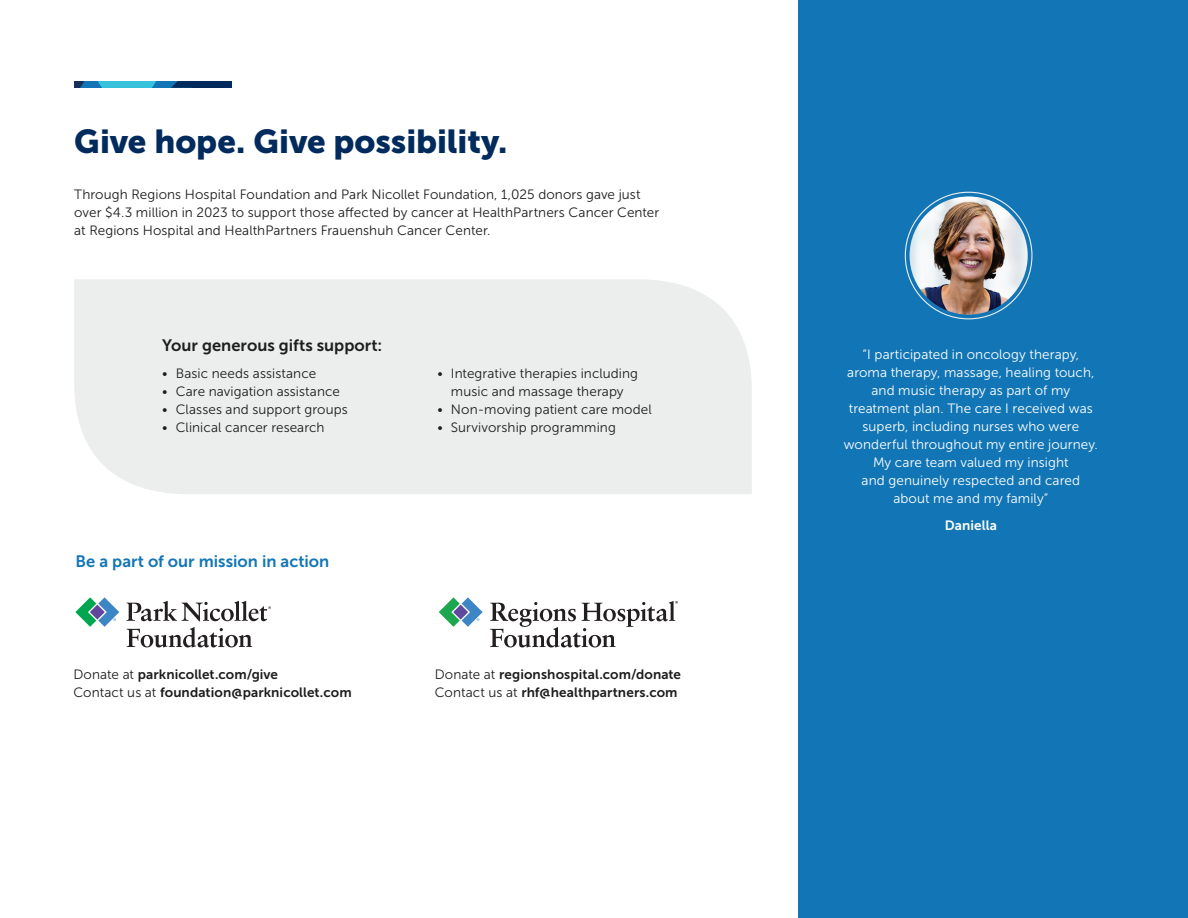
<style>
.page{position:relative;width:1188px;height:918px;background:#fff}
.page>*{position:absolute;margin:0;border:0;box-sizing:border-box;transform-origin:0 0}
.t1{font:33px "Museo Sans 900";color:#002b5c}
.t2{font:16.5px "Museo Sans 700";color:#1276b6}
.t3{font:16.5px "Museo Sans 700";color:#1e1d1e}
.t4{font:13.5px/18px "Museo Sans 300";letter-spacing:.005em;color:#1e1d1e}
.t5{font:13.5px/18px "Museo Sans 300";letter-spacing:.005em;color:#fff;text-align:center}
.t6{font:13.5px "Museo Sans 700";letter-spacing:.01em;color:#1e1d1e}
.t7{font:13.5px "Museo Sans 700";letter-spacing:.01em;color:#fff}
.s1{font-family:"Museo Sans 300"}
</style>
<div class="page">
<div style="left:74px;top:81px;width:158px;height:7px;background:#002b5c"></div>
<div style="left:74px;top:81px;width:117px;height:7px;background:#1276b6"></div>
<svg style="left:98px;top:81px;width:58px;height:7px"></svg>
<svg style="left:74px;top:81px;width:10px;height:7px"></svg>
<svg style="left:171px;top:81px;width:21px;height:7px"></svg>
<div style="left:74px;top:279px;width:678px;height:215px;background:#eceeee"></div>
<svg style="left:127px;top:627px;width:125px;height:20px"></svg>
<svg style="left:127px;top:601px;width:144px;height:20px"></svg>
<svg style="left:76px;top:597px;width:43px;height:30px"></svg>
<svg style="left:490px;top:601px;width:188px;height:46px"></svg>
<svg style="left:439px;top:597px;width:44px;height:30px"></svg>
<div style="left:799px;top:0;width:389px;height:918px;background:#1276b6"></div>
<svg style="left:905px;top:192px;width:128px;height:127px"></svg>
<img style="left:910px;top:196px;width:118px;height:119px;border-radius:59px">
<h2 class="t1" style="left:74px;top:123px;width:435px">Give hope. Give possibility.</h2>
<p class="t4" style="left:74px;top:186px;width:587px">Through Regions Hospital Foundation and Park Nicollet Foundation, 1,025 donors gave just over $4.3 million in 2023 to support those affected by cancer at HealthPartners Cancer Center at Regions Hospital and HealthPartners Frauenshuh Cancer Center.</p>
<p class="t3" style="left:162px;top:336px;width:222px">Your generous gifts support:</p>
<p class="t4" style="left:162px;top:365px;width:155px">• Basic needs assistance</p>
<p class="t4" style="left:162px;top:383px;width:179px">• Care navigation assistance</p>
<p class="t4" style="left:162px;top:401px;width:187px">• Classes and support groups</p>
<p class="t4" style="left:162px;top:419px;width:164px">• Clinical cancer research</p>
<p class="t2" style="left:76px;top:552px;width:255px">Be a part of our mission in action</p>
<p class="t6" style="left:73px;top:666px;width:206px"><span class="s1">Donate at</span> parknicollet.com/give</p>
<p class="t6" style="left:73px;top:684px;width:280px"><span class="s1">Contact us at</span> foundation@parknicollet.com</p>
<p class="t4" style="left:437px;top:365px;width:202px;text-align:center">• Integrative therapies including music and massage therapy</p>
<p class="t4" style="left:437px;top:401px;width:216px">• Non-moving patient care model</p>
<p class="t4" style="left:437px;top:419px;width:180px">• Survivorship programming</p>
<p class="t6" style="left:435px;top:666px;width:248px"><span class="s1">Donate at</span> regionshospital.com/donate</p>
<p class="t6" style="left:435px;top:684px;width:244px"><span class="s1">Contact us at</span> rhf@healthpartners.com</p>
<p class="t5" style="left:844px;top:345px;width:256px">“I participated in oncology therapy, aroma therapy, massage, healing touch, and music therapy as part of my treatment plan. The care I received was superb, including nurses who were wonderful throughout my entire journey.<br>My care team valued my insight<br>and genuinely respected and cared about me and my family”</p>
<p class="t7" style="left:945px;top:518px;width:54px">Daniella</p>
</div>
